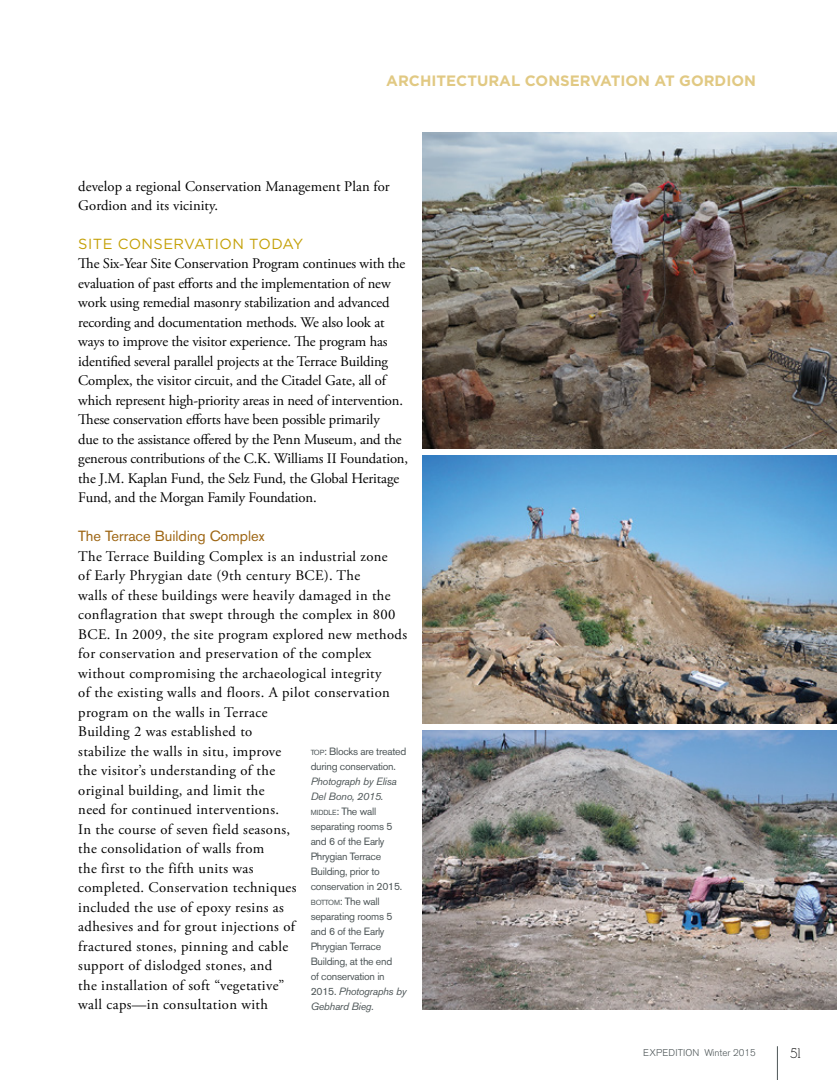
<style>
.page{position:relative;width:837px;height:1080px;background:#fff}
.page>*{position:absolute;margin:0;border:0;box-sizing:border-box;transform-origin:0 0}
.t1{font:700 15px "Gotham";color:#e1c983}
.t2{font:14.7px/19.5px "Adobe Garamond Pro";letter-spacing:.025em;color:#000}
.t3{font:14.7px/19.5px "Adobe Garamond Pro";letter-spacing:-.01em;color:#000}
.t4{font:14.7px/19.5px "Adobe Garamond Pro";letter-spacing:.005em;color:#000}
.t5{font:14.7px "Akzidenz Grotesk BE";color:#9e6614}
.t6{font:14.7px "Gotham";letter-spacing:.03em;color:#c4a006}
.t7{font:13.5px "Alexandria";color:#000}
.t8{font:10.5px/15px "Akzidenz Grotesk BE";letter-spacing:-.025em;color:#4d5557}
.t9{font:300 9.75px "Akzidenz Grotesk BE";color:#4d5557}
.s1{font-size:7.35px}
.s2{font-style:inherit}
.s3{font-style:italic}
</style>
<div class="page">
<hr style="left:777px;top:1046px;width:1px;height:34px;background:#4d5557">
<img style="left:423px;top:132px;width:414px;height:316px">
<img style="left:423px;top:455px;width:414px;height:269px">
<img style="left:423px;top:730px;width:414px;height:280px">
<p class="t1" style="left:386px;top:72px;width:371px">ARCHITECTURAL CONSERVATION AT GORDION</p>
<p class="t4" style="left:78px;top:177px;width:313px">develop a regional Conservation Management Plan for<br>Gordion and its vicinity.</p>
<p class="t6" style="left:78px;top:236px;width:227px">SITE CONSERVATION TODAY</p>
<p class="t3" style="left:78px;top:255px;width:331px">The Six-Year Site Conservation Program continues with the evaluation of past efforts and the implementation of new work using remedial masonry stabilization and advanced recording and documentation methods. We also look at ways to improve the visitor experience. The program has identified several parallel projects at the Terrace Building Complex, the visitor circuit, and the Citadel Gate, all of which represent high-priority areas in need of intervention.<br>These conservation efforts have been possible primarily<br>due to the assistance offered by the Penn Museum, and the generous contributions of the C.K. Williams II Foundation, the J.M. Kaplan Fund, the Selz Fund, the Global Heritage Fund, and the Morgan Family Foundation.</p>
<p class="t5" style="left:78px;top:528px;width:188px">The Terrace Building Complex</p>
<p class="t2" style="left:78px;top:547px;width:330px">The Terrace Building Complex is an industrial zone<br>of Early Phrygian date (9th century BCE). The<br>walls of these buildings were heavily damaged in the conflagration that swept through the complex in 800<br>BCE. In 2009, the site program explored new methods for conservation and preservation of the complex without compromising the archaeological integrity<br>of the existing walls and floors. A pilot conservation program on the walls in Terrace<br>Building 2 was established to<br>stabilize the walls in situ, improve<br>the visitor’s understanding of the<br>original building, and limit the<br>need for continued interventions.<br>In the course of seven field seasons,<br>the consolidation of walls from<br>the first to the fifth units was<br>completed. Conservation techniques<br>included the use of epoxy resins as<br>adhesives and for grout injections of<br>fractured stones, pinning and cable<br>support of dislodged stones, and<br>the installation of soft “vegetative”<br>wall caps—in consultation with</p>
<p class="t8" style="left:311px;top:743px;width:97px"><span class="s1">TOP</span><span class="s2">:</span> Blocks are treated during conservation.</p>
<p class="t8" style="left:311px;top:773px;width:97px"><span class="s3">Photograph by Elisa<br>Del Bono, 2015.<br></span><span class="s1">MIDDLE</span><span class="s2">:</span> The wall separating rooms 5 and 6 of the Early<br>Phrygian Terrace<br>Building, prior to conservation in 2015.<br><span class="s1">BOTTOM</span><span class="s2">:</span> The wall separating rooms 5 and 6 of the Early<br>Phrygian Terrace<br>Building, at the end<br>of conservation in<br>2015. <span class="s3">Photographs by<br>Gebhard Bieg.</span></p>
<p class="t9" style="left:643px;top:1047px;width:114px">EXPEDITION Winter 2015</p>
<p class="t7" style="left:790px;top:1046px;width:14px">51</p>
</div>
